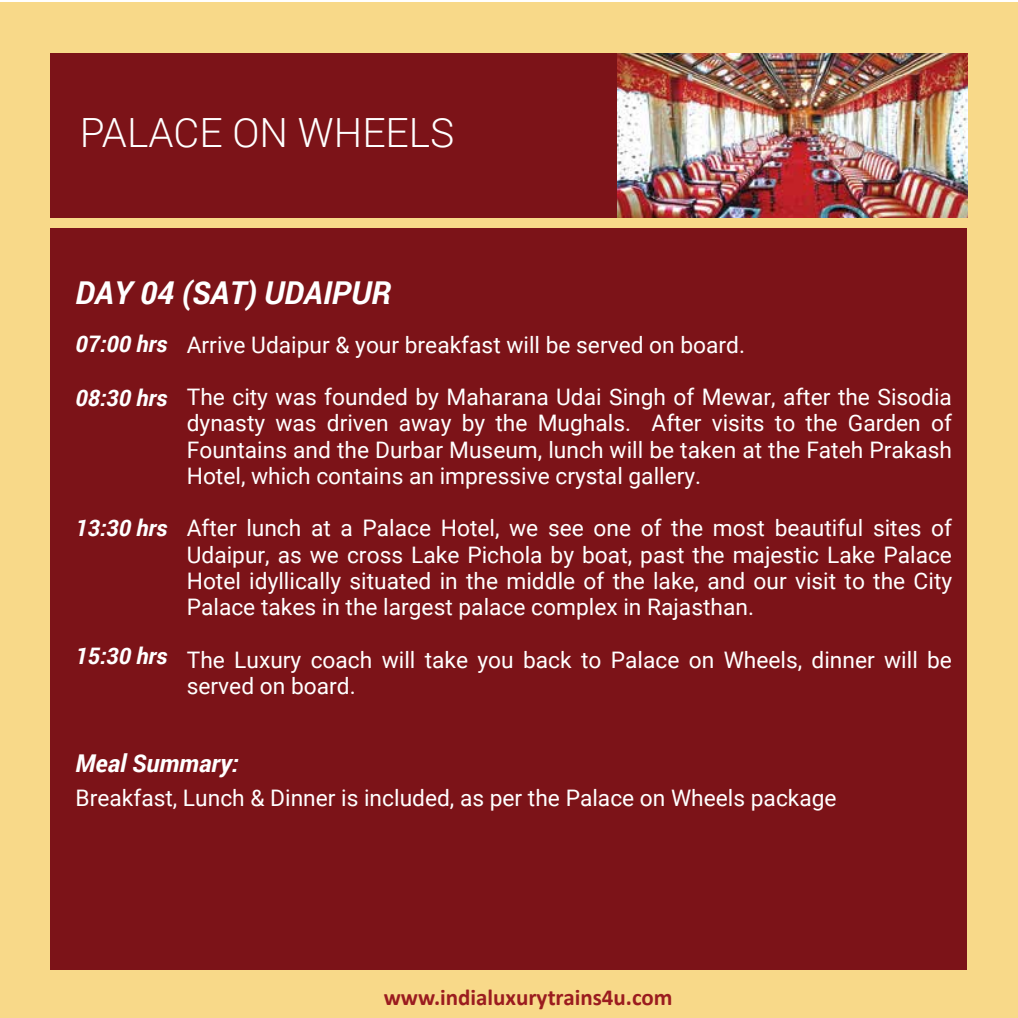
<style>
.page{position:relative;width:1018px;height:1018px;background:#fff}
.page>*{position:absolute;margin:0;border:0;box-sizing:border-box;transform-origin:0 0}
.t1{font:300 40.25px "Roboto";color:#fff}
.t2{font:italic 700 31.5px "Roboto";color:#fff}
.t3{font:italic 700 24.5px "Roboto";color:#fff}
.t4{font:700 22.93px "Calibri";color:#9b1c1f}
.t5{font:22.75px/26.2px "Roboto";color:#fff;text-align:justify}
.t6{font:italic 700 22.75px "Roboto";color:#fff}
</style>
<div class="page">
<div style="left:0;top:3px;width:1017px;height:1014px;background:#f8d989"></div>
<div style="left:51px;top:53px;width:916px;height:164px;background:#7c1318"></div>
<div style="left:51px;top:228px;width:916px;height:741px;background:#7c1318"></div>
<img style="left:617px;top:53px;width:350px;height:164px">
<h1 class="t1" style="left:80px;top:104px;width:376px">PALACE ON WHEELS</h1>
<h2 class="t2" style="left:76px;top:270px;width:317px">DAY 04 (SAT) UDAIPUR</h2>
<p class="t6" style="left:76px;top:328px;width:93px">07:00 hrs</p>
<p class="t6" style="left:76px;top:382px;width:93px">08:30 hrs</p>
<p class="t6" style="left:76px;top:511px;width:93px">13:30 hrs</p>
<p class="t6" style="left:76px;top:639px;width:93px">15:30 hrs</p>
<p class="t5" style="left:187px;top:330px;width:560px">Arrive Udaipur &amp; your breakfast will be served on board.</p>
<p class="t5" style="left:187px;top:383px;width:766px">The city was founded by Maharana Udai Singh of Mewar, after the Sisodia dynasty was driven away by the Mughals. After visits to the Garden of Fountains and the Durbar Museum, lunch will be taken at the Fateh Prakash Hotel, which contains an impressive crystal gallery.</p>
<p class="t5" style="left:187px;top:514px;width:766px">After lunch at a Palace Hotel, we see one of the most beautiful sites of Udaipur, as we cross Lake Pichola by boat, past the majestic Lake Palace Hotel idyllically situated in the middle of the lake, and our visit to the City Palace takes in the largest palace complex in Rajasthan.</p>
<p class="t5" style="left:187px;top:645px;width:766px">The Luxury coach will take you back to Palace on Wheels, dinner will be served on board.</p>
<p class="t3" style="left:76px;top:746px;width:165px">Meal Summary:</p>
<p class="t5" style="left:76px;top:783px;width:762px">Breakfast, Lunch &amp; Dinner is included, as per the Palace on Wheels package</p>
<p class="t4" style="left:383px;top:981px;width:290px">www.indialuxurytrains4u.com</p>
</div>
